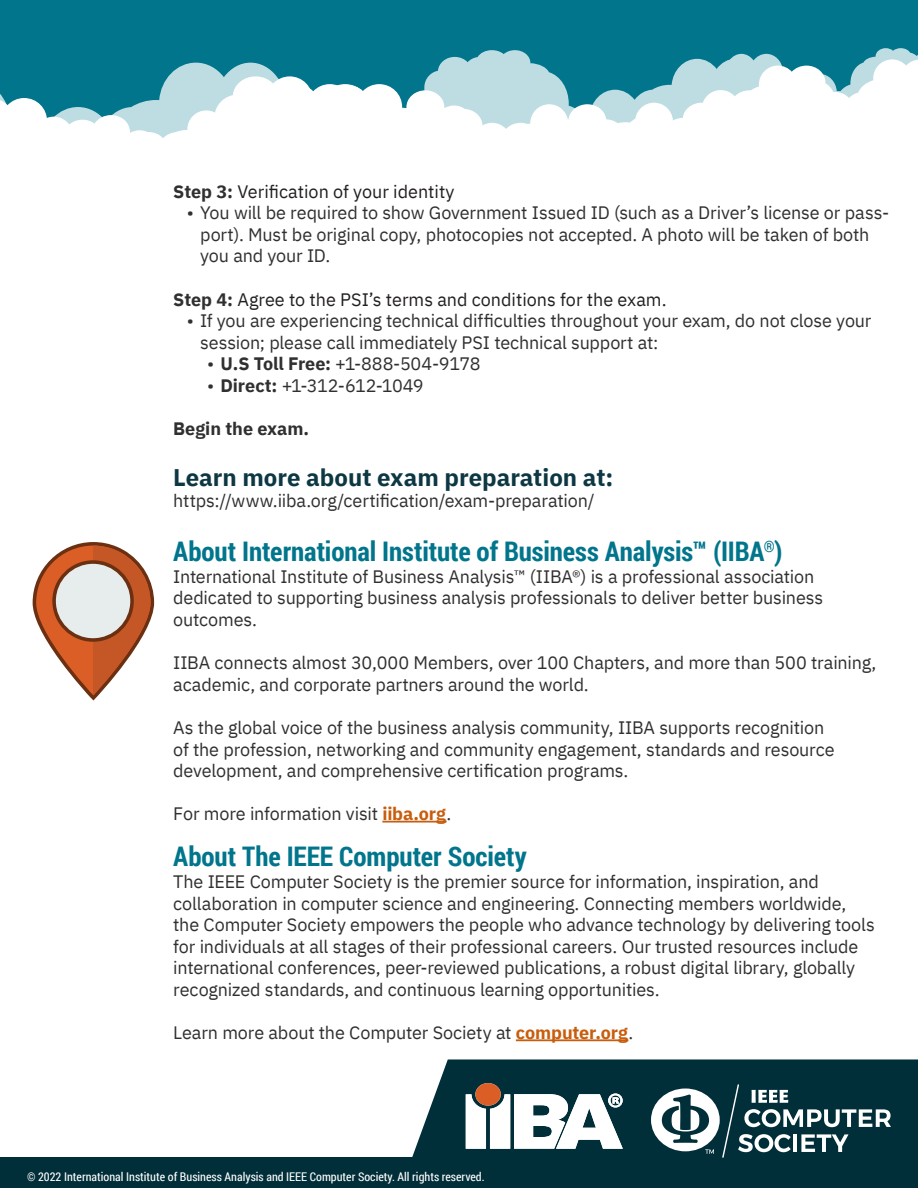
<style>
.page{position:relative;width:918px;height:1188px;background:#fff}
.page>*{position:absolute;margin:0;border:0;box-sizing:border-box;transform-origin:0 0}
.Heading_2{font:700 27px "Roboto Condensed";letter-spacing:-.005em;color:#00758c}
.Heading_3{font:700 24px "IBM Plex Sans";color:#0d3843}
.Copy{font:18px/21.6px "IBM Plex Sans";letter-spacing:-.01em;color:#312f30}
.t1{font:18px "IBM Plex Sans";color:#231f20}
.t2{font:700 18px "IBM Plex Sans";color:#312f30}
.Paragraph_Heading{font:12px "Roboto Condensed";color:#fff}
.s1{font-weight:700;color:#312f30}
.s2{font-weight:700}
.s3{font-weight:700;color:#c85d0d}
</style>
<div class="page">
<div style="left:0;top:1158px;width:918px;height:30px;background:#002e39"></div>
<svg style="left:401px;top:1059px;width:517px;height:99px;background:#214952"></svg>
<svg style="left:651px;top:1084px;width:240px;height:74px"></svg>
<div style="left:475px;top:1083px;width:26px;height:23px;background:#db5e26;border-radius:50%"></div>
<svg style="left:466px;top:1094px;width:157px;height:55px"></svg>
<div style="left:0;top:0;width:918px;height:318px;background:#00758c"></div>
<svg style="left:446px;top:50px;width:84px;height:9px"></svg>
<svg style="left:695px;top:48px;width:223px;height:11px"></svg>
<svg style="left:0;top:59px;width:918px;height:259px;background:#e5f1f3"></svg>
<svg style="left:0;top:98px;width:76px;height:79px;background:#e4f0f2"></svg>
<svg style="left:214px;top:76px;width:217px;height:87px;background:#e7f2f4"></svg>
<hr style="left:382px;top:821px;width:65px;height:2px;background:#c85d0d">
<hr style="left:516px;top:1039px;width:112px;height:2px;background:#c85d0d">
<svg style="left:33px;top:542px;width:121px;height:158px"></svg>
<p class="t1" style="left:173px;top:177px;width:283px"><span class="s1">Step 3:</span> Verification of your identity</p>
<p class="Copy" style="left:200px;top:201px;width:690px;text-indent:-14px">• You will be required to show Government Issued ID (such as a Driver’s license or pass&shy;port). Must be original copy, photocopies not accepted. A photo will be taken of both you and your ID.</p>
<p class="t1" style="left:173px;top:285px;width:495px"><span class="s1">Step 4:</span> Agree to the PSI’s terms and conditions for the exam.</p>
<p class="Copy" style="left:200px;top:309px;width:673px;text-indent:-14px">• If you are experiencing technical difficulties throughout your exam, do not close your session; please call immediately PSI technical support at:</p>
<p class="Copy" style="left:207px;top:352px;width:275px">• <span class="s2">U.S Toll Free:</span> +1-888-504-9178</p>
<p class="Copy" style="left:207px;top:373px;width:218px">• <span class="s2">Direct:</span> +1-312-612-1049</p>
<p class="t2" style="left:173px;top:415px;width:137px">Begin the exam.</p>
<p class="Heading_3" style="left:173px;top:458px;width:442px">Learn more about exam preparation at:</p>
<p class="Copy" style="left:173px;top:489px;width:423px">https://www.iiba.org/certification/exam-preparation/</p>
<p class="Heading_2" style="left:173px;top:533px;width:611px">About International Institute of Business Analysis™ (IIBA<sup>®</sup>)</p>
<p class="Copy" style="left:173px;top:564px;width:652px">International Institute of Business Analysis™ (IIBA®) is a professional association dedicated to supporting business analysis professionals to deliver better business outcomes.</p>
<p class="Copy" style="left:173px;top:651px;width:705px">IIBA connects almost 30,000 Members, over 100 Chapters, and more than 500 training, academic, and corporate partners around the world.</p>
<p class="Copy" style="left:173px;top:715px;width:663px">As the global voice of the business analysis community, IIBA supports recognition of the profession, networking and community engagement, standards and resource development, and comprehensive certification programs.</p>
<p class="Copy" style="left:173px;top:802px;width:280px">For more information visit <span class="s3">iiba.org</span>.</p>
<p class="Heading_2" style="left:173px;top:838px;width:355px">About The IEEE Computer Society</p>
<p class="Copy" style="left:173px;top:869px;width:703px">The IEEE Computer Society is the premier source for information, inspiration, and collaboration in computer science and engineering. Connecting members worldwide, the Computer Society empowers the people who advance technology by delivering tools for individuals at all stages of their professional careers. Our trusted resources include international conferences, peer-reviewed publications, a robust digital library, globally recognized standards, and continuous learning opportunities.</p>
<p class="Copy" style="left:173px;top:1020px;width:461px">Learn more about the Computer Society at <span class="s3">computer.org</span>.</p>
<p class="Paragraph_Heading" style="left:27px;top:1168px;width:459px">© 2022 International Institute of Business Analysis and IEEE Computer Society. All rights reserved.</p>
</div>
